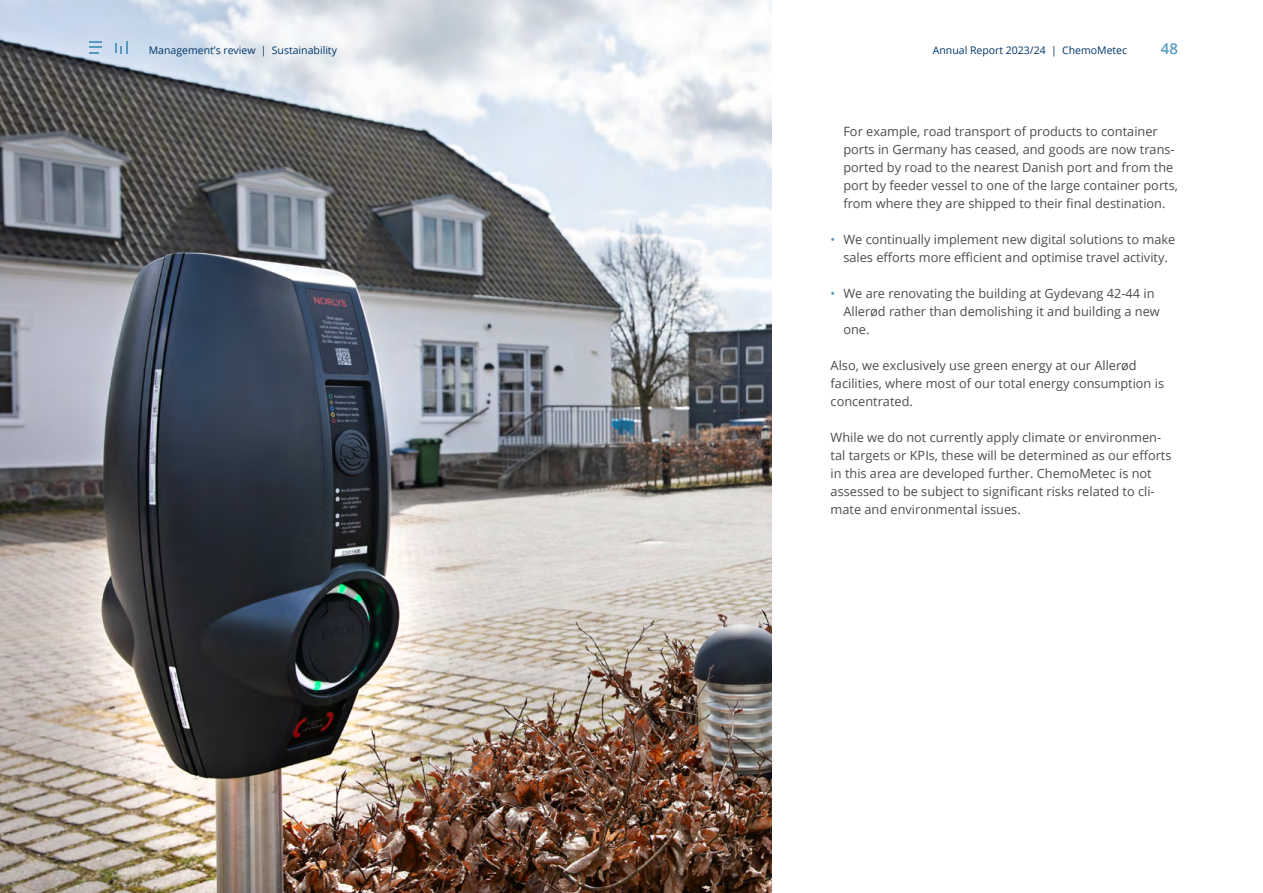
<style>
.page{position:relative;width:1263px;height:893px;background:#fff}
.page>*{position:absolute;margin:0;border:0;box-sizing:border-box;transform-origin:0 0}
.t1{font:600 15px "Open Sans";color:#569bbe}
.t2{font:12.75px/18px "Open Sans";color:#4d4d4f}
.t3{font:10.5px "Open Sans";color:#003768}
.s1{color:#569bbe}
</style>
<div class="page">
<img style="left:0;top:0;width:771px;height:893px">
<svg style="left:90px;top:41px;width:12px;height:12px"></svg>
<svg style="left:115px;top:41px;width:12px;height:12px"></svg>
<p class="t3" style="left:149px;top:43px;width:190px">Management’s review | Sustainability</p>
<p class="t3" style="left:933px;top:43px;width:196px">Annual Report 2023/24 | ChemoMetec</p>
<p class="t1" style="left:1161px;top:38px;width:19px">48</p>
<p class="t2" style="left:843px;top:122px;width:336px">For example, road transport of products to container ports in Germany has ceased, and goods are now trans&shy;ported by road to the nearest Danish port and from the port by feeder vessel to one of the large container ports, from where they are shipped to their final destination.</p>
<p class="t2" style="left:831px;top:230px;width:346px;text-align:center"><span class="s1">•</span> We continually implement new digital solutions to make sales efforts more efficient and optimise travel activity.</p>
<p class="t2" style="left:843px;top:284px;width:318px;text-indent:-13px"><span class="s1">•</span> We are renovating the building at Gydevang 42-44 in<br>Allerød rather than demolishing it and building a new one.</p>
<p class="t2" style="left:831px;top:356px;width:335px">Also, we exclusively use green energy at our Allerød facilities, where most of our total energy consumption is concentrated.</p>
<p class="t2" style="left:831px;top:428px;width:342px">While we do not currently apply climate or environmen&shy;tal targets or KPIs, these will be determined as our efforts in this area are developed further. ChemoMetec is not assessed to be subject to significant risks related to cli&shy;mate and environmental issues.</p>
</div>
